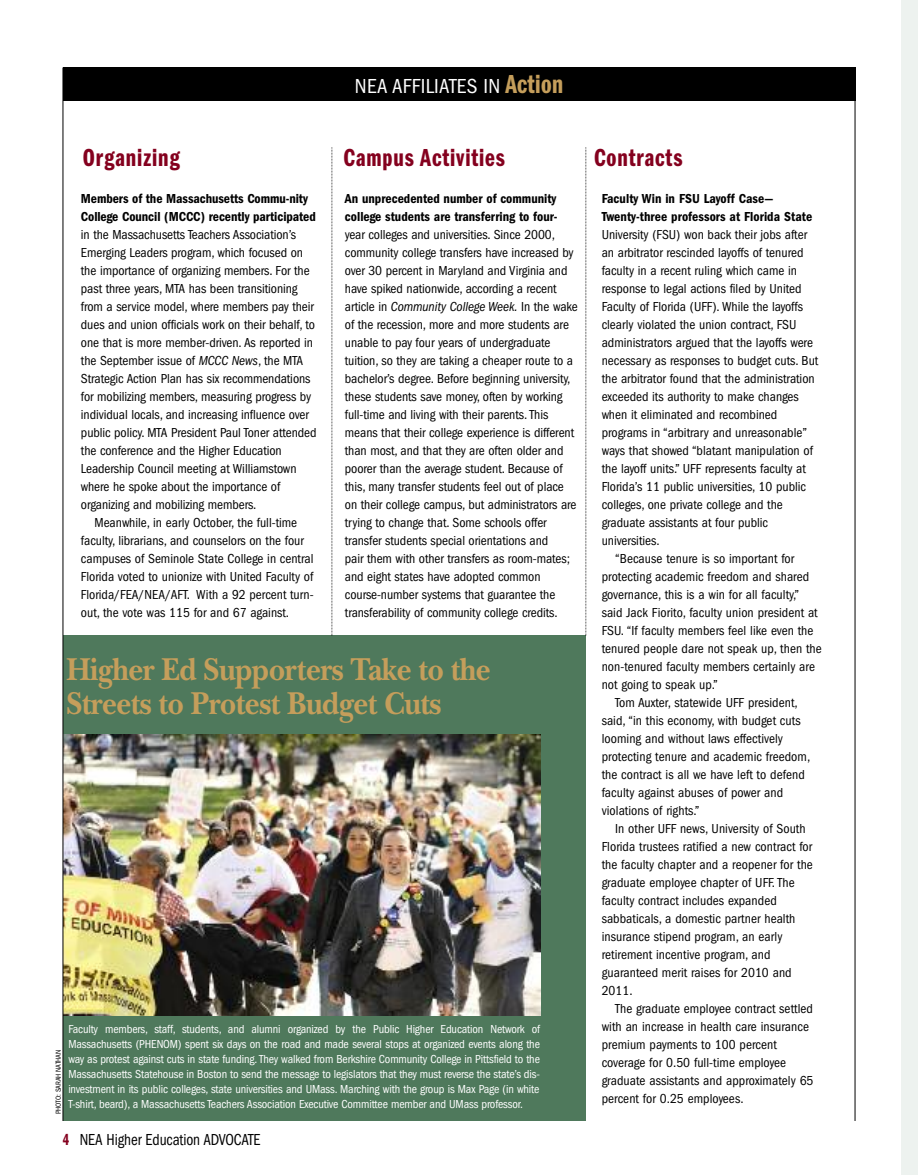
<style>
.page{position:relative;width:918px;height:1175px;background:#fff}
.page>*{position:absolute;margin:0;border:0;box-sizing:border-box;transform-origin:0 0}
.t1{font:700 33px/34.5px "New Baskerville";letter-spacing:-.015em;color:#c59e5b;scale:.9 1}
.t2{font:25.5px "Franklin Gothic Demi Cmpr";letter-spacing:.035em;color:#84001e}
.t3{font:condensed 21px "Franklin Gothic";letter-spacing:.015em;color:#fff}
.t4{font:condensed 16.5px "Franklin Gothic";letter-spacing:-.005em;color:#000;scale:.92 1}
.t5{font:condensed 13.5px/18px "Franklin Gothic";color:#000}
.t6{font:600 condensed 13.5px/18px "Franklin Gothic";color:#000}
.t7{font:condensed 12px/15px "Franklin Gothic";letter-spacing:-.01em;color:#fff;text-align:justify}
.t8{font:condensed 7.5px "Franklin Gothic";letter-spacing:-.01em;color:#000}
.s1{font-family:"Franklin Gothic Demi Cmpr";font-stretch:normal;font-size:27px;color:#c59e5b}
.s2{font-style:italic}
.s3{font-family:"Franklin Gothic Demi Cmpr";font-stretch:normal;color:#84001e}
</style>
<div class="page">
<div style="left:901px;top:0;width:17px;height:1174px;background:#edf2ef"></div>
<div style="left:63px;top:636px;width:523px;height:484px;background:#4f795c"></div>
<hr style="left:855px;top:68px;width:1px;height:1052px;background:#000">
<div style="left:63px;top:67px;width:792px;height:34px;background:#000"></div>
<img style="left:64px;top:735px;width:477px;height:280px">
<svg style="left:332px;top:147px;width:1px;height:489px"></svg>
<svg style="left:586px;top:147px;width:1px;height:489px"></svg>
<hr style="left:63px;top:68px;width:1px;height:1052px;background:#000">
<h3 class="t3" style="left:355px;top:79px;width:210px">NEA AFFILIATES IN <span class="s1">Action</span></h3>
<h2 class="t2" style="left:83px;top:148px;width:99px">Organizing</h2>
<h2 class="t2" style="left:344px;top:148px;width:163px">Campus Activities</h2>
<h2 class="t2" style="left:594px;top:148px;width:90px">Contracts</h2>
<p class="t6" style="left:81px;top:190px;width:236px">Members of the Massachusetts Commu-nity<br>College Council (MCCC) recently participated</p>
<p class="t5" style="left:81px;top:226px;width:237px">in the Massachusetts Teachers Association’s Emerging Leaders program, which focused on the importance of organizing members. For the past three years, MTA has been transitioning from a service model, where members pay their dues and union officials work on their behalf, to one that is more member-driven. As reported in the September issue of <span class="s2">MCCC News</span>, the MTA Strategic Action Plan has six recommendations for mobilizing members, measuring progress by individual locals, and increasing influence over public policy. MTA President Paul Toner attended the conference and the Higher Education Leadership Council meeting at Williamstown where he spoke about the importance of organizing and mobilizing members.</p>
<p class="t5" style="left:81px;top:514px;width:234px;text-indent:13px">Meanwhile, in early October, the full-time faculty, librarians, and counselors on the four campuses of Seminole State College in central Florida voted to unionize with United Faculty of Florida/FEA/NEA/AFT. With a 92 percent turn&shy;out, the vote was 115 for and 67 against.</p>
<p class="t6" style="left:345px;top:190px;width:214px">An unprecedented number of community college students are transferring to four-</p>
<p class="t5" style="left:345px;top:226px;width:234px">year colleges and universities. Since 2000, community college transfers have increased by over 30 percent in Maryland and Virginia and have spiked nationwide, according a recent article in <span class="s2">Community College Week.</span> In the wake of the recession, more and more students are unable to pay four years of undergraduate tuition, so they are taking a cheaper route to a bachelor’s degree. Before beginning university, these students save money, often by working full-time and living with their parents. This means that their college experience is different than most, and that they are often older and poorer than the average student. Because of this, many transfer students feel out of place on their college campus, but administrators are trying to change that. Some schools offer transfer students special orientations and<br>pair them with other transfers as room-mates; and eight states have adopted common course-number systems that guarantee the transferability of community college credits.</p>
<h1 class="t1" style="left:66px;top:656px;width:473px">Higher Ed Supporters Take to the<br>Streets to Protest Budget Cuts</h1>
<p class="t7" style="left:68px;top:1022px;width:473px">Faculty members, staff, students, and alumni organized by the Public Higher Education Network of Massachusetts (PHENOM) spent six days on the road and made several stops at organized events along the way as protest against cuts in state funding. They walked from Berkshire Community College in Pittsfield to the Massachusetts Statehouse in Boston to send the message to legislators that they must reverse the state’s dis&shy;investment in its public colleges, state universities and UMass. Marching with the group is Max Page (in white T-shirt, beard), a Massachusetts Teachers Association Executive Committee member and UMass professor.</p>
<p class="t8" style="left:56px;top:1114px;width:66px;rotate:-90deg">PHOTO: SARAH NATHAN</p>
<p class="t4" style="left:63px;top:1134px;width:216px"><span class="s3">4</span> NEA Higher Education ADVOCATE</p>
<p class="t6" style="left:602px;top:190px;width:212px">Faculty Win in FSU Layoff Case—<br>Twenty-three professors at Florida State</p>
<p class="t5" style="left:602px;top:226px;width:207px">University (FSU) won back their jobs after</p>
<p class="t5" style="left:602px;top:244px;width:203px">an arbitrator rescinded layoffs of tenured</p>
<p class="t5" style="left:602px;top:262px;width:197px">faculty in a recent ruling which came in</p>
<p class="t5" style="left:602px;top:280px;width:201px">response to legal actions filed by United</p>
<p class="t5" style="left:602px;top:298px;width:203px">Faculty of Florida (UFF). While the layoffs</p>
<p class="t5" style="left:602px;top:316px;width:196px">clearly violated the union contract, FSU</p>
<p class="t5" style="left:602px;top:334px;width:213px">administrators argued that the layoffs were</p>
<p class="t5" style="left:602px;top:352px;width:218px">necessary as responses to budget cuts. But</p>
<p class="t5" style="left:602px;top:370px;width:215px">the arbitrator found that the administration</p>
<p class="t5" style="left:602px;top:388px;width:199px">exceeded its authority to make changes</p>
<p class="t5" style="left:602px;top:406px;width:177px">when it eliminated and recombined</p>
<p class="t5" style="left:602px;top:424px;width:207px">programs in “arbitrary and unreasonable”</p>
<p class="t5" style="left:602px;top:442px;width:213px">ways that showed “blatant manipulation of</p>
<p class="t5" style="left:602px;top:460px;width:206px">the layoff units.” UFF represents faculty at</p>
<p class="t5" style="left:602px;top:478px;width:206px">Florida’s 11 public universities, 10 public</p>
<p class="t5" style="left:602px;top:496px;width:183px">colleges, one private college and the</p>
<p class="t5" style="left:602px;top:514px;width:168px">graduate assistants at four public</p>
<p class="t5" style="left:602px;top:532px;width:60px">universities.</p>
<p class="t5" style="left:615px;top:550px;width:181px">“Because tenure is so important for</p>
<p class="t5" style="left:602px;top:568px;width:209px">protecting academic freedom and shared</p>
<p class="t5" style="left:602px;top:586px;width:199px">governance, this is a win for all faculty,”</p>
<p class="t5" style="left:602px;top:604px;width:218px">said Jack Fiorito, faculty union president at</p>
<p class="t5" style="left:602px;top:622px;width:213px">FSU. “If faculty members feel like even the</p>
<p class="t5" style="left:602px;top:640px;width:222px">tenured people dare not speak up, then the</p>
<p class="t5" style="left:602px;top:658px;width:215px">non-tenured faculty members certainly are</p>
<p class="t5" style="left:602px;top:676px;width:118px">not going to speak up.”</p>
<p class="t5" style="left:615px;top:694px;width:184px">Tom Auxter, statewide UFF president,</p>
<p class="t5" style="left:602px;top:712px;width:200px">said, “in this economy, with budget cuts</p>
<p class="t5" style="left:602px;top:730px;width:183px">looming and without laws effectively</p>
<p class="t5" style="left:602px;top:748px;width:210px">protecting tenure and academic freedom,</p>
<p class="t5" style="left:602px;top:766px;width:205px">the contract is all we have left to defend</p>
<p class="t5" style="left:602px;top:784px;width:183px">faculty against abuses of power and</p>
<p class="t5" style="left:602px;top:802px;width:99px">violations of rights.”</p>
<p class="t5" style="left:615px;top:820px;width:192px">In other UFF news, University of South</p>
<p class="t5" style="left:602px;top:838px;width:212px">Florida trustees ratified a new contract for</p>
<p class="t5" style="left:602px;top:856px;width:213px">the faculty chapter and a reopener for the</p>
<p class="t5" style="left:602px;top:874px;width:195px">graduate employee chapter of UFF. The</p>
<p class="t5" style="left:602px;top:892px;width:177px">faculty contract includes expanded</p>
<p class="t5" style="left:602px;top:910px;width:195px">sabbaticals, a domestic partner health</p>
<p class="t5" style="left:602px;top:928px;width:182px">insurance stipend program, an early</p>
<p class="t5" style="left:602px;top:946px;width:170px">retirement incentive program, and</p>
<p class="t5" style="left:602px;top:964px;width:192px">guaranteed merit raises for 2010 and</p>
<p class="t5" style="left:602px;top:982px;width:33px">2011.</p>
<p class="t5" style="left:615px;top:1000px;width:199px">The graduate employee contract settled</p>
<p class="t5" style="left:602px;top:1018px;width:209px">with an increase in health care insurance</p>
<p class="t5" style="left:602px;top:1036px;width:177px">premium payments to 100 percent</p>
<p class="t5" style="left:602px;top:1054px;width:186px">coverage for 0.50 full-time employee</p>
<p class="t5" style="left:602px;top:1072px;width:213px">graduate assistants and approximately 65</p>
<p class="t5" style="left:602px;top:1090px;width:143px">percent for 0.25 employees.</p>
</div>
